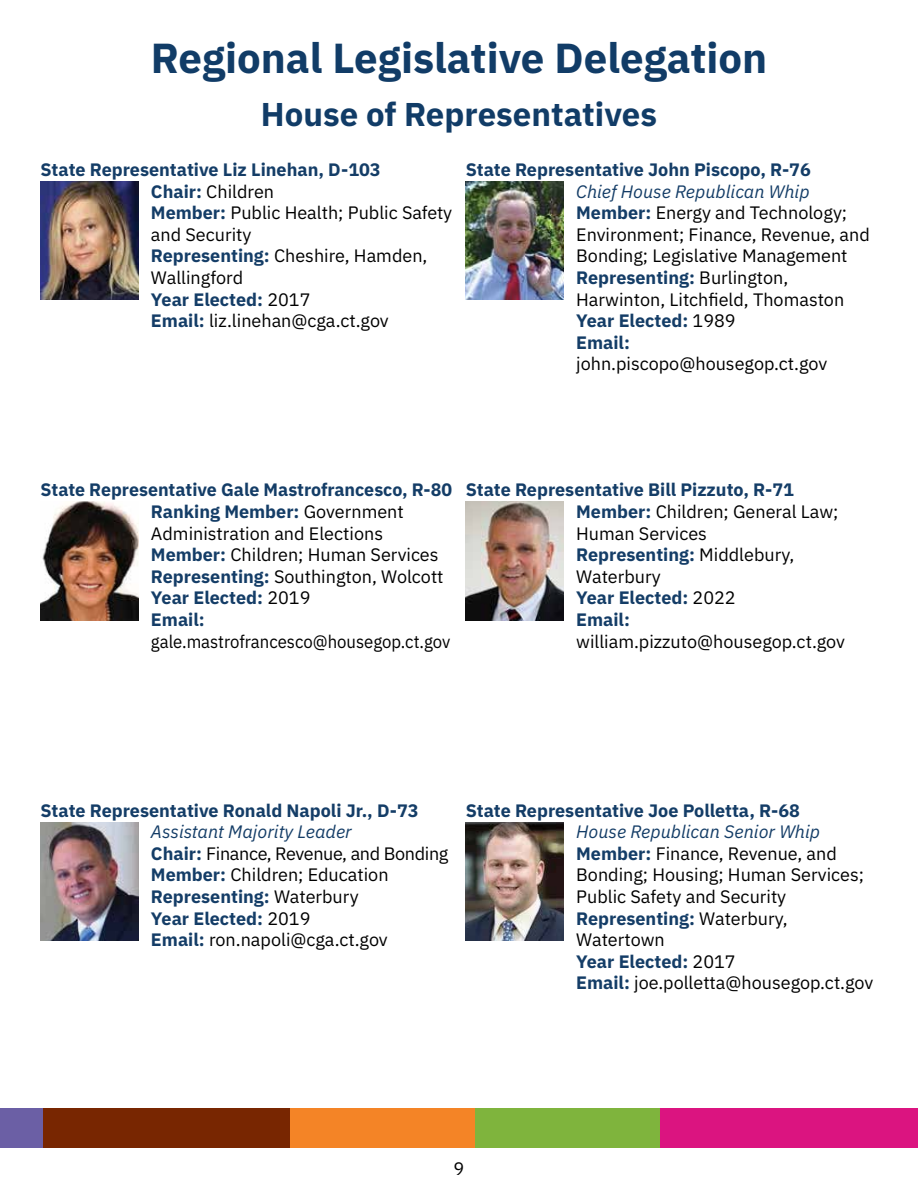
<style>
.page{position:relative;width:918px;height:1188px;background:#fff}
.page>*{position:absolute;margin:0;border:0;box-sizing:border-box;transform-origin:0 0}
.t1{font:700 42px "IBM Plex Sans";color:#113c67}
.t2{font:700 33px "IBM Plex Sans";color:#113c67}
.t3{font:18px/21.6px "IBM Plex Sans";color:#000}
.t4{font:700 18px/21.6px "IBM Plex Sans";color:#143d67}
.t5{font:18px "IBM Plex Sans";color:#000;scale:.93 1}
.s1{font-weight:700;color:#143d67}
.s2{font-style:italic;color:#143d67}
.s3{font-weight:400;color:#000}
</style>
<div class="page">
<div style="left:0;top:1108px;width:142px;height:39px;background:#6b5fa5"></div>
<div style="left:43px;top:1108px;width:285px;height:39px;background:#782601"></div>
<div style="left:290px;top:1108px;width:285px;height:39px;background:#f48426"></div>
<div style="left:475px;top:1108px;width:285px;height:39px;background:#7fb43d"></div>
<div style="left:660px;top:1108px;width:258px;height:39px;background:#db1480"></div>
<img style="left:40px;top:181px;width:98px;height:118px">
<img style="left:466px;top:181px;width:97px;height:118px">
<img style="left:40px;top:502px;width:98px;height:118px">
<img style="left:466px;top:502px;width:97px;height:118px">
<img style="left:40px;top:822px;width:98px;height:119px">
<img style="left:466px;top:822px;width:97px;height:119px">
<h1 class="t1" style="left:151px;top:25px;width:618px">Regional Legislative Delegation</h1>
<h2 class="t2" style="left:261px;top:88px;width:398px">House of Representatives</h2>
<p class="t3" style="left:151px;top:157px;width:303px;text-indent:-110px"><span class="s1">State Representative Liz Linehan, D-103<br>Chair:</span> Children<br><span class="s1">Member:</span> Public Health; Public Safety and Security<br><span class="s1">Representing:</span> Cheshire, Hamden,<br>Wallingford<br><span class="s1">Year Elected:</span> 2017<br><span class="s1">Email:</span> liz.linehan@cga.ct.gov</p>
<p class="t4" style="left:466px;top:157px;width:347px">State Representative John Piscopo, R-76</p>
<p class="t3" style="left:576px;top:179px;width:295px"><span class="s2">Chief House Republican Whip<br></span><span class="s1">Member:</span> Energy and Technology;<br>Environment; Finance, Revenue, and<br>Bonding; Legislative Management<br><span class="s1">Representing:</span> Burlington,<br>Harwinton, Litchfield, Thomaston<br><span class="s1">Year Elected:</span> 1989<br><span class="s1">Email:</span></p>
<p class="t3" style="left:576px;top:352px;width:253px">john.piscopo@housegop.ct.gov</p>
<p class="t4" style="left:151px;top:478px;width:303px;text-indent:-110px">State Representative Gale Mastrofrancesco, R-80<br>Ranking Member: <span class="s3">Government<br>Administration and Elections<br></span>Member: <span class="s3">Children; Human Services<br></span>Representing: <span class="s3">Southington, Wolcott<br></span>Year Elected: <span class="s3">2019<br></span>Email:</p>
<p class="t5" style="left:151px;top:627px;width:323px">gale.mastrofrancesco@housegop.ct.gov</p>
<p class="t4" style="left:576px;top:478px;width:264px;text-indent:-110px">State Representative Bill Pizzuto, R-71<br>Member: <span class="s3">Children; General Law;<br>Human Services<br></span>Representing: <span class="s3">Middlebury,<br>Waterbury<br></span>Year Elected: <span class="s3">2022<br></span>Email:</p>
<p class="t3" style="left:576px;top:629px;width:270px">william.pizzuto@housegop.ct.gov</p>
<p class="t4" style="left:40px;top:798px;width:380px">State Representative Ronald Napoli Jr., D-73</p>
<p class="t3" style="left:151px;top:820px;width:299px"><span class="s2">Assistant Majority Leader<br></span><span class="s1">Chair:</span> Finance, Revenue, and Bonding<br><span class="s1">Member:</span> Children; Education<br><span class="s1">Representing:</span> Waterbury<br><span class="s1">Year Elected:</span> 2019<br><span class="s1">Email:</span> ron.napoli@cga.ct.gov</p>
<p class="t4" style="left:466px;top:798px;width:336px">State Representative Joe Polletta, R-68</p>
<p class="t3" style="left:576px;top:820px;width:299px"><span class="s2">House Republican Senior Whip<br></span><span class="s1">Member:</span> Finance, Revenue, and<br>Bonding; Housing; Human Services;<br>Public Safety and Security<br><span class="s1">Representing:</span> Waterbury,<br>Watertown<br><span class="s1">Year Elected:</span> 2017<br><span class="s1">Email:</span> joe.polletta@housegop.ct.gov</p>
<p class="t3" style="left:454px;top:1156px;width:12px">9</p>
</div>
